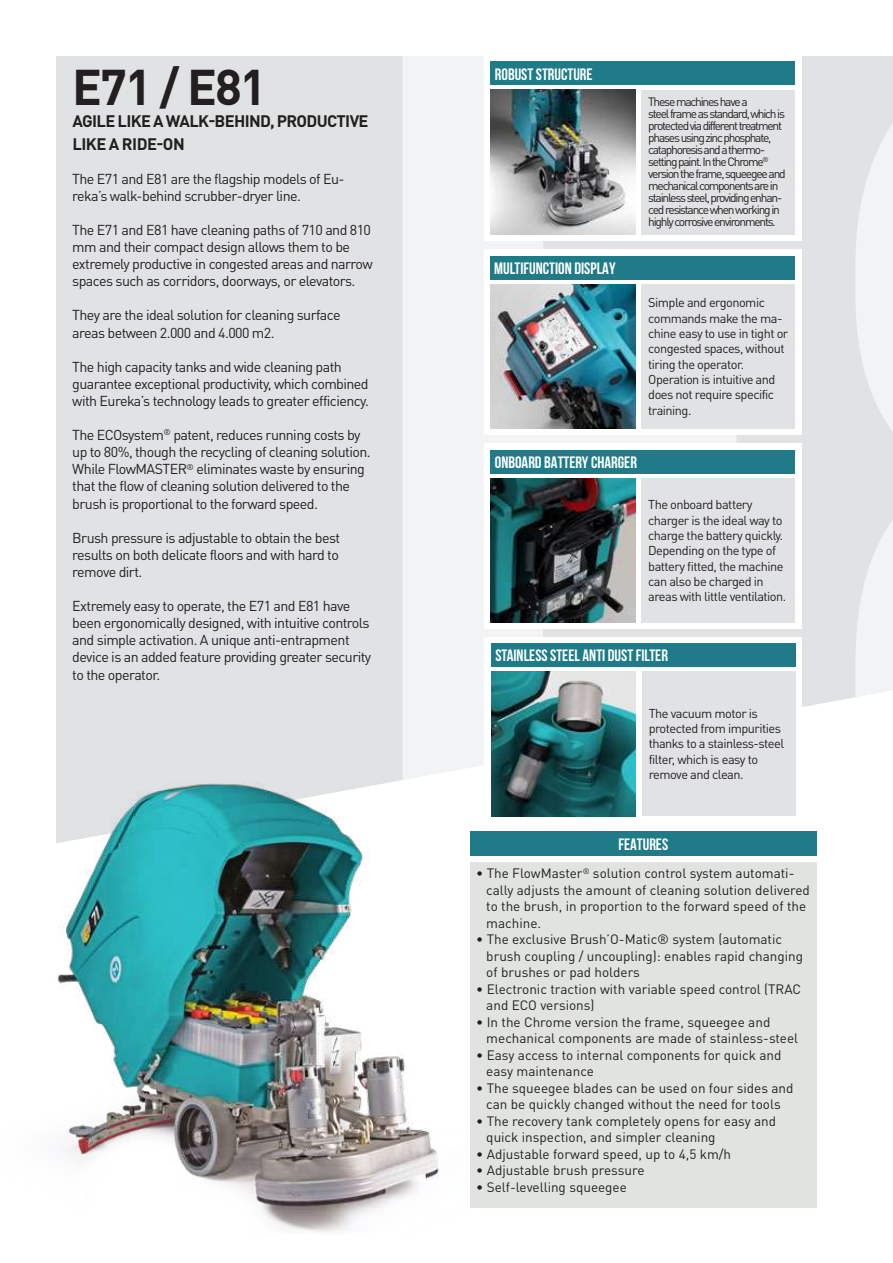
<style>
.page{position:relative;width:893px;height:1263px;background:#fff}
.page>*{position:absolute;margin:0;border:0;box-sizing:border-box;transform-origin:0 0}
.t1{font:700 1282.2px "Bebas Neue";color:#f2f3f4}
.t2{font:700 49.5px "DIN Pro";letter-spacing:-.04em;color:#231f20}
.t3{font:700 16.5px "Bebas Neue";color:#fff}
.t4{font:700 16.5px/22.5px "DIN Pro";letter-spacing:-.04em;color:#231f20}
.t5{font:14.25px/17.1px "DIN Pro";letter-spacing:-.04em;color:#231f20}
.t6{font:13.5px/16.5px "DIN Pro";color:#231f20}
.t7{font:12.75px/15.3px "DIN Pro";letter-spacing:-.04em;color:#231f20}
.t8{font:12px/12px "DIN Pro";letter-spacing:-.1em;color:#231f20}
</style>
<div class="page">
<div style="left:55px;top:55px;width:838px;height:1153px;background:#e1e2e4"></div>
<svg style="left:55px;top:690px;width:838px;height:518px;fill:#fff"></svg>
<svg style="left:484px;top:55px;width:317px;height:186px;fill:#fff"></svg>
<div style="left:484px;top:250px;width:317px;height:185px;background:#fff"></div>
<div style="left:484px;top:443px;width:317px;height:186px;background:#fff"></div>
<div style="left:485px;top:637px;width:317px;height:186px;background:#fff"></div>
<img style="left:491px;top:90px;width:144px;height:144px">
<img style="left:491px;top:284px;width:144px;height:145px">
<img style="left:491px;top:478px;width:144px;height:145px">
<img style="left:491px;top:671px;width:145px;height:145px">
<img style="left:55px;top:766px;width:464px;height:466px">
<div style="left:470px;top:862px;width:347px;height:346px;background:#e0e3e0"></div>
<div style="left:642px;top:90px;width:153px;height:144px;background:#e1e2e4"></div>
<div style="left:642px;top:671px;width:153px;height:145px;background:#e1e2e4"></div>
<div style="left:642px;top:284px;width:153px;height:145px;background:#e1e2e4"></div>
<div style="left:642px;top:478px;width:153px;height:145px;background:#e1e2e4"></div>
<div style="left:470px;top:832px;width:347px;height:24px;background:#1e7b87"></div>
<div style="left:491px;top:62px;width:304px;height:23px;background:#1e7b87"></div>
<div style="left:491px;top:643px;width:304px;height:24px;background:#1e7b87"></div>
<div style="left:491px;top:256px;width:304px;height:23px;background:#1e7b87"></div>
<div style="left:491px;top:450px;width:304px;height:24px;background:#1e7b87"></div>
<h2 class="t2" style="left:72px;top:46px;width:196px">E71 / E81</h2>
<p class="t4" style="left:72px;top:108px;width:298px">AGILE LIKE A WALK-BEHIND, PRODUCTIVE<br>LIKE A RIDE-ON</p>
<p class="t5" style="left:72px;top:168px;width:274px">The E71 and E81 are the flagship models of Eu&shy;reka’s walk-behind scrubber-dryer line.</p>
<p class="t5" style="left:72px;top:220px;width:302px">The E71 and E81 have cleaning paths of 710 and 810 mm and their compact design allows them to be extremely productive in congested areas and narrow spaces such as corridors, doorways, or elevators.</p>
<p class="t5" style="left:72px;top:305px;width:270px">They are the ideal solution for cleaning surface areas between 2.000 and 4.000 m2.</p>
<p class="t5" style="left:72px;top:357px;width:298px">The high capacity tanks and wide cleaning path guarantee exceptional productivity, which combined with Eureka’s technology leads to greater efficiency.</p>
<p class="t5" style="left:72px;top:425px;width:300px">The ECOsystem<sup>®</sup> patent, reduces running costs by up to 80%, though the recycling of cleaning solution.<br>While FlowMASTER<sup>®</sup> eliminates waste by ensuring that the flow of cleaning solution delivered to the brush is proportional to the forward speed.</p>
<p class="t5" style="left:72px;top:528px;width:269px;text-align:justify">Brush pressure is adjustable to obtain the best results on both delicate floors and with hard to remove dirt.</p>
<p class="t5" style="left:72px;top:596px;width:301px">Extremely easy to operate, the E71 and E81 have been ergonomically designed, with intuitive controls and simple activation. A unique anti-entrapment device is an added feature providing greater security to the operator.</p>
<h1 class="t1" style="left:351px;top:-198px;width:473px">E</h1>
<p class="t3" style="left:495px;top:65px;width:99px">ROBUST STRUCTURE</p>
<p class="t8" style="left:648px;top:95px;width:139px">These machines have a<br>steel frame as standard,which is protected via different treatment phases using zinc phosphate, cataphoresis and a thermo&shy;setting paint.In the Chrome<sup>® </sup>version the frame,squeegee and mechanical components are in stainless steel,providing enhan&shy;ced resistance when working in highly corrosive environments.</p>
<p class="t3" style="left:494px;top:259px;width:123px">MULTIFUNCTION DISPLAY</p>
<p class="t7" style="left:648px;top:294px;width:142px">Simple and ergonomic commands make the ma&shy;chine easy to use in tight or congested spaces, without tiring the operator.<br>Operation is intuitive and does not require specific training.</p>
<p class="t3" style="left:495px;top:453px;width:144px">ONBOARD BATTERY CHARGER</p>
<p class="t7" style="left:648px;top:496px;width:140px">The onboard battery charger is the ideal way to charge the battery quickly.<br>Depending on the type of battery fitted, the machine can also be charged in areas with little ventilation.</p>
<p class="t3" style="left:495px;top:646px;width:174px">STAINLESS STEEL ANTI DUST FILTER</p>
<p class="t7" style="left:649px;top:704px;width:137px">The vacuum motor is protected from impurities thanks to a stainless-steel filter, which is easy to remove and clean.</p>
<p class="t3" style="left:618px;top:835px;width:51px">FEATURES</p>
<p class="t6" style="left:486px;top:864px;width:325px;text-indent:-10px">• The FlowMaster<sup>®</sup> solution control system automati&shy;cally adjusts the amount of cleaning solution delivered to the brush, in proportion to the forward speed of the machine.</p>
<p class="t6" style="left:486px;top:930px;width:318px;text-indent:-10px">• The exclusive Brush’O-Matic® system (automatic brush coupling / uncoupling): enables rapid changing of brushes or pad holders</p>
<p class="t6" style="left:486px;top:979px;width:316px;text-indent:-10px">• Electronic traction with variable speed control (TRAC and ECO versions)</p>
<p class="t6" style="left:486px;top:1012px;width:313px;text-indent:-10px">• In the Chrome version the frame, squeegee and mechanical components are made of stainless-steel</p>
<p class="t6" style="left:486px;top:1045px;width:297px;text-indent:-10px">• Easy access to internal components for quick and easy maintenance</p>
<p class="t6" style="left:476px;top:1078px;width:319px;text-align:center">• The squeegee blades can be used on four sides and can be quickly changed without the need for tools</p>
<p class="t6" style="left:486px;top:1111px;width:291px;text-indent:-10px">• The recovery tank completely opens for easy and quick inspection, and simpler cleaning</p>
<p class="t6" style="left:476px;top:1144px;width:256px">• Adjustable forward speed, up to 4,5 km/h</p>
<p class="t6" style="left:476px;top:1161px;width:170px">• Adjustable brush pressure</p>
<p class="t6" style="left:476px;top:1177px;width:152px">• Self-levelling squeegee</p>
</div>
